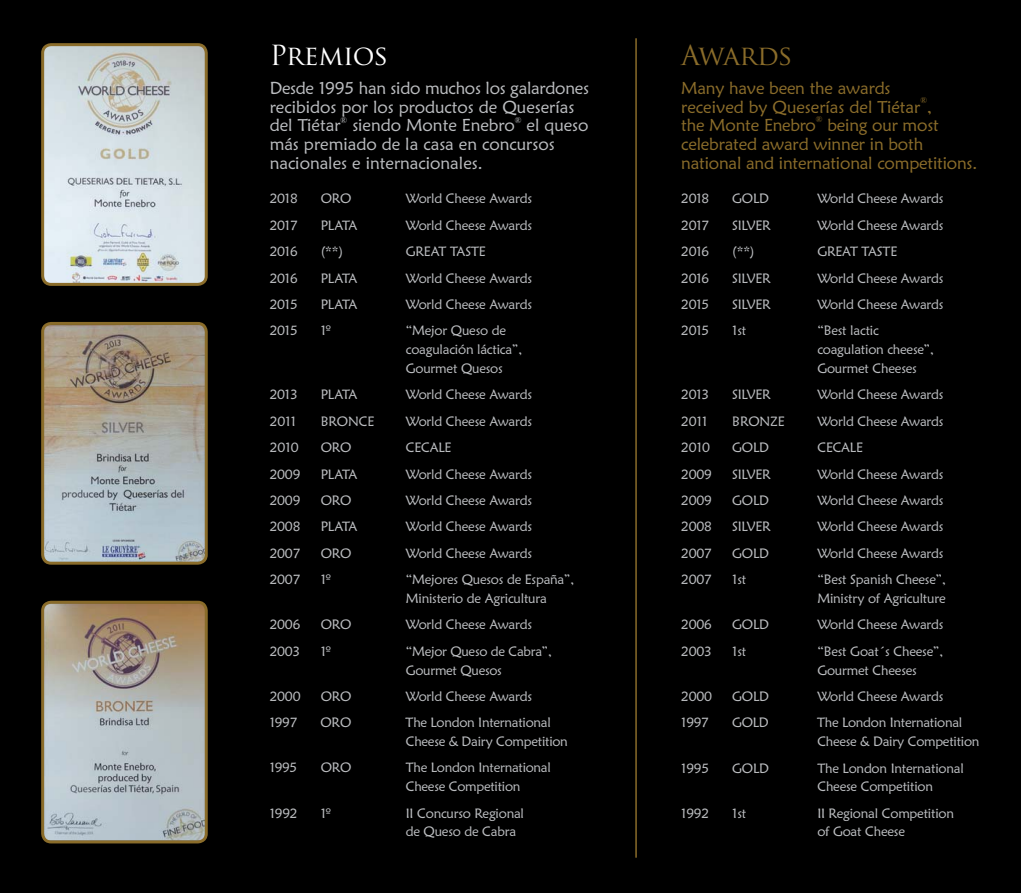
<style>
.page{position:relative;width:1021px;height:893px;background:#fff}
.page>*{position:absolute;margin:0;border:0;box-sizing:border-box;transform-origin:0 0}
.t1{font:27px "Trajan Pro";letter-spacing:-.015em;color:#fff}
.t2{font:27px "Trajan Pro";letter-spacing:-.015em;color:#8a6c2a}
.t3{font:17.25px/18.8px "Maiandra GD";color:#bbbdc0}
.t4{font:17.25px/18.8px "Maiandra GD";letter-spacing:-.01em;color:#8a6c2a}
.t5{font:13.5px/18.8px "Maiandra GD";letter-spacing:-.015em;color:#bbbdc0}
.t6{font:8.7px "Times New Roman";color:#bbbdc0}
.t7{font:8.7px "Times New Roman";color:#8a6c2a}
</style>
<div class="page">
<div style="left:0;top:0;width:1020px;height:893px;background:#000"></div>
<img style="left:45px;top:47px;width:159px;height:235px">
<div style="left:41px;top:43px;width:167px;height:243px;border:3px solid #8a6c2a;border-radius:9px"></div>
<img style="left:45px;top:605px;width:159px;height:234px">
<div style="left:41px;top:601px;width:167px;height:242px;border:3px solid #8a6c2a;border-radius:9px"></div>
<img style="left:45px;top:326px;width:159px;height:235px">
<div style="left:41px;top:322px;width:167px;height:243px;border:3px solid #8a6c2a;border-radius:9px"></div>
<hr style="left:635px;top:38px;width:1px;height:820px;background:#8a6c2a">
<p class="t1" style="left:270px;top:40px;width:120px">Premios</p>
<p class="t2" style="left:681px;top:40px;width:113px">Awards</p>
<p class="t3" style="left:270px;top:80px;width:321px">Desde 1995 han sido muchos los galardones recibidos por los productos de Queserías del Tiétar</p>
<p class="t6" style="left:340px;top:115px;width:8px">®</p>
<p class="t3" style="left:352px;top:118px;width:164px">siendo Monte Enebro</p>
<p class="t6" style="left:515px;top:115px;width:8px">®</p>
<p class="t3" style="left:270px;top:118px;width:320px;text-indent:257px">el queso más premiado de la casa en concursos nacionales e internacionales.</p>
<p class="t5" style="left:270px;top:191px;width:30px">2018</p>
<p class="t5" style="left:321px;top:191px;width:32px">ORO</p>
<p class="t5" style="left:406px;top:191px;width:128px">World Cheese Awards</p>
<p class="t5" style="left:270px;top:217px;width:30px">2017</p>
<p class="t5" style="left:321px;top:217px;width:38px">PLATA</p>
<p class="t5" style="left:406px;top:217px;width:128px">World Cheese Awards</p>
<p class="t5" style="left:270px;top:243px;width:30px">2016</p>
<p class="t5" style="left:321px;top:243px;width:24px">(**)</p>
<p class="t5" style="left:406px;top:243px;width:81px">GREAT TASTE</p>
<p class="t5" style="left:270px;top:270px;width:30px">2016</p>
<p class="t5" style="left:321px;top:270px;width:38px">PLATA</p>
<p class="t5" style="left:406px;top:270px;width:128px">World Cheese Awards</p>
<p class="t5" style="left:270px;top:296px;width:30px">2015</p>
<p class="t5" style="left:321px;top:296px;width:38px">PLATA</p>
<p class="t5" style="left:406px;top:296px;width:128px">World Cheese Awards</p>
<p class="t5" style="left:270px;top:323px;width:30px">2015</p>
<p class="t5" style="left:321px;top:323px;width:12px">1º</p>
<p class="t5" style="left:406px;top:323px;width:118px">“Mejor Queso de coagulación láctica”,<br>Gourmet Quesos</p>
<p class="t5" style="left:270px;top:387px;width:30px">2013</p>
<p class="t5" style="left:321px;top:387px;width:38px">PLATA</p>
<p class="t5" style="left:406px;top:387px;width:128px">World Cheese Awards</p>
<p class="t5" style="left:270px;top:413px;width:28px">2011</p>
<p class="t5" style="left:321px;top:413px;width:55px">BRONCE</p>
<p class="t5" style="left:406px;top:413px;width:128px">World Cheese Awards</p>
<p class="t5" style="left:270px;top:439px;width:30px">2010</p>
<p class="t5" style="left:321px;top:439px;width:32px">ORO</p>
<p class="t5" style="left:406px;top:439px;width:47px">CECALE</p>
<p class="t5" style="left:270px;top:466px;width:32px">2009</p>
<p class="t5" style="left:321px;top:466px;width:38px">PLATA</p>
<p class="t5" style="left:406px;top:466px;width:128px">World Cheese Awards</p>
<p class="t5" style="left:270px;top:492px;width:32px">2009</p>
<p class="t5" style="left:321px;top:492px;width:32px">ORO</p>
<p class="t5" style="left:406px;top:492px;width:128px">World Cheese Awards</p>
<p class="t5" style="left:270px;top:519px;width:32px">2008</p>
<p class="t5" style="left:321px;top:519px;width:38px">PLATA</p>
<p class="t5" style="left:406px;top:519px;width:128px">World Cheese Awards</p>
<p class="t5" style="left:270px;top:545px;width:32px">2007</p>
<p class="t5" style="left:321px;top:545px;width:32px">ORO</p>
<p class="t5" style="left:406px;top:545px;width:128px">World Cheese Awards</p>
<p class="t5" style="left:270px;top:571px;width:32px">2007</p>
<p class="t5" style="left:321px;top:571px;width:12px">1º</p>
<p class="t5" style="left:406px;top:571px;width:170px">“Mejores Quesos de España”,<br>Ministerio de Agricultura</p>
<p class="t5" style="left:270px;top:617px;width:32px">2006</p>
<p class="t5" style="left:321px;top:617px;width:32px">ORO</p>
<p class="t5" style="left:406px;top:617px;width:128px">World Cheese Awards</p>
<p class="t5" style="left:270px;top:643px;width:32px">2003</p>
<p class="t5" style="left:321px;top:643px;width:12px">1º</p>
<p class="t5" style="left:406px;top:643px;width:148px">“Mejor Queso de Cabra”,<br>Gourmet Quesos</p>
<p class="t5" style="left:270px;top:688px;width:32px">2000</p>
<p class="t5" style="left:321px;top:688px;width:32px">ORO</p>
<p class="t5" style="left:406px;top:688px;width:128px">World Cheese Awards</p>
<p class="t5" style="left:270px;top:715px;width:29px">1997</p>
<p class="t5" style="left:320px;top:715px;width:32px">ORO</p>
<p class="t5" style="left:405px;top:715px;width:164px">The London International<br>Cheese &amp; Dairy Competition</p>
<p class="t5" style="left:270px;top:760px;width:29px">1995</p>
<p class="t5" style="left:321px;top:760px;width:32px">ORO</p>
<p class="t5" style="left:406px;top:760px;width:147px">The London International<br>Cheese Competition</p>
<p class="t5" style="left:270px;top:805px;width:29px">1992</p>
<p class="t5" style="left:321px;top:805px;width:12px">1º</p>
<p class="t5" style="left:406px;top:805px;width:120px">II Concurso Regional de Queso de Cabra</p>
<p class="t4" style="left:681px;top:80px;width:252px">Many have been the awards received by Queserías del Tiétar ,</p>
<p class="t7" style="left:920px;top:95px;width:8px">®</p>
<p class="t7" style="left:815px;top:114px;width:8px">®</p>
<p class="t4" style="left:681px;top:118px;width:297px;text-indent:146px">being our most celebrated award winner in both national and international competitions.</p>
<p class="t4" style="left:681px;top:118px;width:136px">the Monte Enebro</p>
<p class="t5" style="left:681px;top:191px;width:30px">2018</p>
<p class="t5" style="left:732px;top:191px;width:38px">GOLD</p>
<p class="t5" style="left:817px;top:191px;width:128px">World Cheese Awards</p>
<p class="t5" style="left:681px;top:217px;width:30px">2017</p>
<p class="t5" style="left:732px;top:217px;width:40px">SILVER</p>
<p class="t5" style="left:817px;top:217px;width:128px">World Cheese Awards</p>
<p class="t5" style="left:681px;top:244px;width:30px">2016</p>
<p class="t5" style="left:732px;top:244px;width:24px">(**)</p>
<p class="t5" style="left:817px;top:244px;width:81px">GREAT TASTE</p>
<p class="t5" style="left:681px;top:270px;width:30px">2016</p>
<p class="t5" style="left:732px;top:270px;width:40px">SILVER</p>
<p class="t5" style="left:817px;top:270px;width:128px">World Cheese Awards</p>
<p class="t5" style="left:681px;top:296px;width:30px">2015</p>
<p class="t5" style="left:732px;top:296px;width:40px">SILVER</p>
<p class="t5" style="left:817px;top:296px;width:128px">World Cheese Awards</p>
<p class="t5" style="left:681px;top:323px;width:30px">2015</p>
<p class="t5" style="left:732px;top:323px;width:16px">1st</p>
<p class="t5" style="left:817px;top:323px;width:118px">“Best lactic coagulation cheese”,<br>Gourmet Cheeses</p>
<p class="t5" style="left:681px;top:387px;width:30px">2013</p>
<p class="t5" style="left:732px;top:387px;width:40px">SILVER</p>
<p class="t5" style="left:817px;top:387px;width:128px">World Cheese Awards</p>
<p class="t5" style="left:681px;top:413px;width:28px">2011</p>
<p class="t5" style="left:732px;top:413px;width:54px">BRONZE</p>
<p class="t5" style="left:817px;top:413px;width:128px">World Cheese Awards</p>
<p class="t5" style="left:681px;top:439px;width:30px">2010</p>
<p class="t5" style="left:732px;top:439px;width:38px">GOLD</p>
<p class="t5" style="left:817px;top:439px;width:47px">CECALE</p>
<p class="t5" style="left:681px;top:466px;width:32px">2009</p>
<p class="t5" style="left:732px;top:466px;width:40px">SILVER</p>
<p class="t5" style="left:817px;top:466px;width:128px">World Cheese Awards</p>
<p class="t5" style="left:681px;top:492px;width:32px">2009</p>
<p class="t5" style="left:732px;top:492px;width:38px">GOLD</p>
<p class="t5" style="left:817px;top:492px;width:128px">World Cheese Awards</p>
<p class="t5" style="left:681px;top:519px;width:32px">2008</p>
<p class="t5" style="left:732px;top:519px;width:40px">SILVER</p>
<p class="t5" style="left:817px;top:519px;width:128px">World Cheese Awards</p>
<p class="t5" style="left:681px;top:545px;width:32px">2007</p>
<p class="t5" style="left:732px;top:545px;width:38px">GOLD</p>
<p class="t5" style="left:817px;top:545px;width:128px">World Cheese Awards</p>
<p class="t5" style="left:681px;top:571px;width:32px">2007</p>
<p class="t5" style="left:732px;top:571px;width:16px">1st</p>
<p class="t5" style="left:817px;top:571px;width:130px">“Best Spanish Cheese”,<br>Ministry of Agriculture</p>
<p class="t5" style="left:681px;top:617px;width:32px">2006</p>
<p class="t5" style="left:732px;top:617px;width:38px">GOLD</p>
<p class="t5" style="left:817px;top:617px;width:128px">World Cheese Awards</p>
<p class="t5" style="left:681px;top:643px;width:32px">2003</p>
<p class="t5" style="left:732px;top:643px;width:16px">1st</p>
<p class="t5" style="left:817px;top:643px;width:127px">“Best Goat´s Cheese”,<br>Gourmet Cheeses</p>
<p class="t5" style="left:681px;top:688px;width:32px">2000</p>
<p class="t5" style="left:732px;top:688px;width:38px">GOLD</p>
<p class="t5" style="left:817px;top:688px;width:128px">World Cheese Awards</p>
<p class="t5" style="left:681px;top:715px;width:29px">1997</p>
<p class="t5" style="left:732px;top:715px;width:38px">GOLD</p>
<p class="t5" style="left:817px;top:715px;width:164px">The London International<br>Cheese &amp; Dairy Competition</p>
<p class="t5" style="left:681px;top:760px;width:29px">1995</p>
<p class="t5" style="left:732px;top:760px;width:38px">GOLD</p>
<p class="t5" style="left:817px;top:760px;width:148px">The London International<br>Cheese Competition</p>
<p class="t5" style="left:681px;top:805px;width:29px">1992</p>
<p class="t5" style="left:732px;top:805px;width:16px">1st</p>
<p class="t5" style="left:817px;top:805px;width:138px">II Regional Competition of Goat Cheese</p>
</div>
